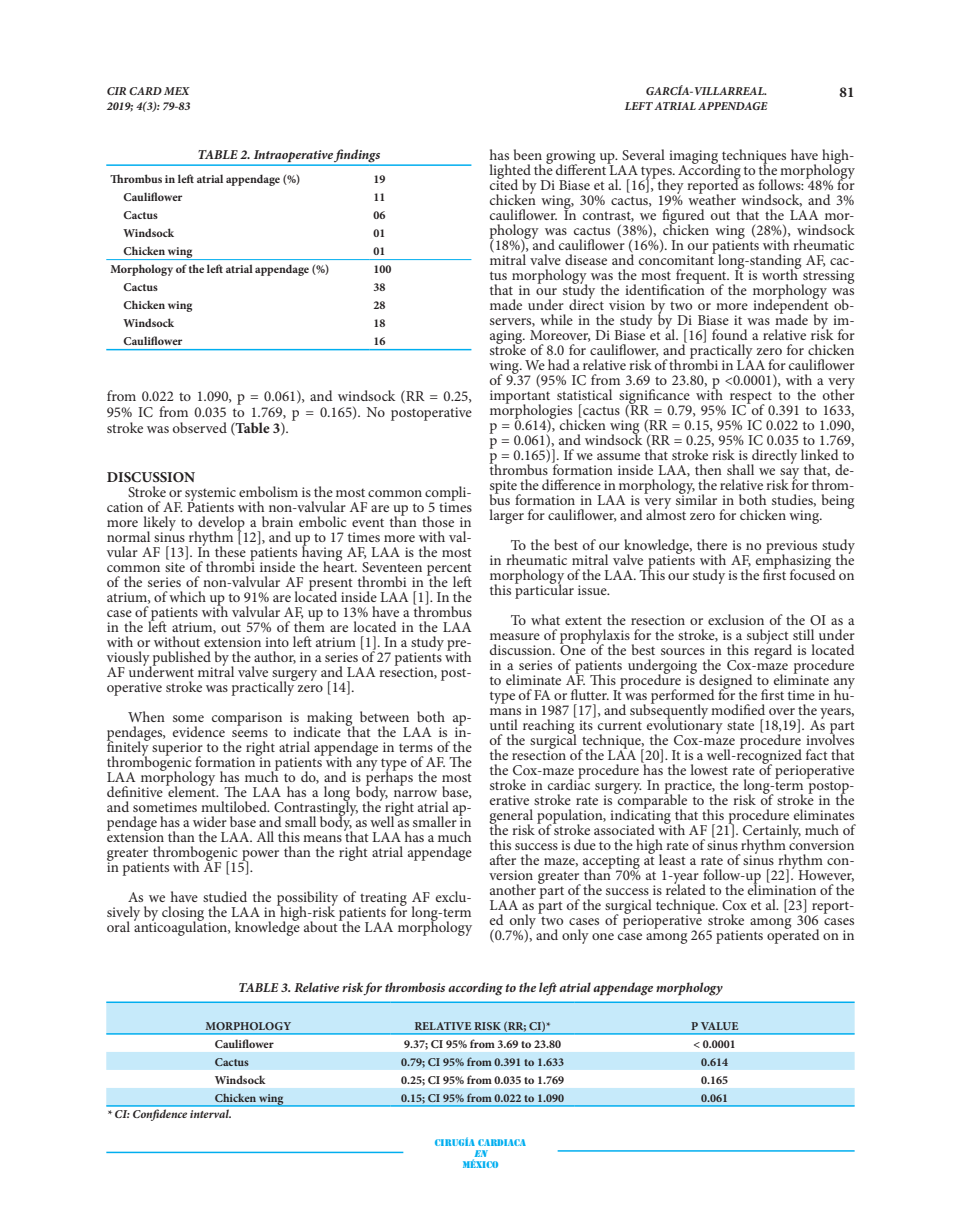
<style>
.page{position:relative;width:961px;height:1231px;background:#fff}
.page>*{position:absolute;margin:0;border:0;box-sizing:border-box;transform-origin:0 0}
.t1{font:15px/15px "Minion Pro";color:#231f20;text-align:justify}
.t2{font:700 15px "Minion Pro";color:#231f20}
.t3{font:italic 700 13.5px "Minion Pro";letter-spacing:-.005em;color:#231f20}
.t4{font:700 12px/18px "Minion Pro";color:#231f20}
.t5{font:italic 700 12px/15px "Minion Pro";color:#231f20}
.t6{font:9px "Stencil Std";color:#00aeef}
.t7{font:italic 9px "Stencil Std";color:#00aeef}
.s1{font-weight:700}
</style>
<div class="page">
<hr style="left:106px;top:1151px;width:297px;height:2px;background:#00aeef">
<hr style="left:557px;top:1150px;width:297px;height:1px;background:#00aeef">
<hr style="left:106px;top:164px;width:263px;height:2px;background:#00aeef">
<hr style="left:369px;top:164px;width:102px;height:2px;background:#00aeef">
<hr style="left:106px;top:349px;width:263px;height:1px;background:#00aeef">
<hr style="left:369px;top:349px;width:102px;height:1px;background:#00aeef">
<hr style="left:106px;top:259px;width:263px;height:1px;background:#00aeef">
<hr style="left:369px;top:259px;width:102px;height:1px;background:#00aeef">
<svg style="left:106px;top:1003px;width:748px;height:102px;fill:#c6eafa"></svg>
<hr style="left:106px;top:1001px;width:284px;height:2px;background:#00aeef">
<hr style="left:390px;top:1001px;width:184px;height:2px;background:#00aeef">
<hr style="left:574px;top:1001px;width:280px;height:2px;background:#00aeef">
<hr style="left:106px;top:1105px;width:284px;height:1px;background:#00aeef">
<hr style="left:390px;top:1105px;width:184px;height:1px;background:#00aeef">
<hr style="left:574px;top:1105px;width:280px;height:1px;background:#00aeef">
<hr style="left:106px;top:1033px;width:284px;height:1px;background:#00aeef">
<hr style="left:390px;top:1033px;width:184px;height:1px;background:#00aeef">
<hr style="left:574px;top:1033px;width:280px;height:1px;background:#00aeef">
<p class="t5" style="left:107px;top:83px;width:85px">CIR CARD MEX<br>2019; 4(3): 79-83</p>
<p class="t5" style="left:625px;top:83px;width:144px;text-align:right">GARCÍA-VILLARREAL.<br>LEFT ATRIAL APPENDAGE</p>
<p class="t2" style="left:839px;top:81px;width:16px">81</p>
<p class="t3" style="left:198px;top:145px;width:184px">TABLE 2. Intraoperative findings</p>
<p class="t4" style="left:124px;top:170px;width:178px;text-indent:-13px">Thrombus in left atrial appendage (%)<br>Cauliflower<br>Cactus<br>Windsock<br>Chicken wing</p>
<p class="t4" style="left:373px;top:170px;width:13px;text-align:justify">19<br>11<br>06<br>01<br>01</p>
<p class="t4" style="left:124px;top:260px;width:207px;text-indent:-13px">Morphology of the left atrial appendage (%)<br>Cactus<br>Chicken wing<br>Windsock<br>Cauliflower</p>
<p class="t4" style="left:373px;top:260px;width:19px">100<br>38<br>28<br>18<br>16</p>
<p class="t1" style="left:107px;top:388px;width:366px;line-height:16.2px">from 0.022 to 1.090, p = 0.061), and windsock (RR = 0.25, 95% IC from 0.035 to 1.769, p = 0.165). No postoperative stroke was observed (<span class="s1">Table 3</span>).</p>
<p class="t2" style="left:107px;top:466px;width:90px">DISCUSSION</p>
<p class="t1" style="left:107px;top:485px;width:366px;text-indent:21px">Stroke or systemic embolism is the most common compli&shy;cation of AF. Patients with non-valvular AF are up to 5 times more likely to develop a brain embolic event than those in normal sinus rhythm [12], and up to 17 times more with val&shy;vular AF [13]. In these patients having AF, LAA is the most common site of thrombi inside the heart. Seventeen percent of the series of non-valvular AF present thrombi in the left atrium, of which up to 91% are located inside LAA [1]. In the case of patients with valvular AF, up to 13% have a thrombus in the left atrium, out 57% of them are located in the LAA with or without extension into left atrium [1]. In a study pre&shy;viously published by the author, in a series of 27 patients with AF underwent mitral valve surgery and LAA resection, post&shy;operative stroke was practically zero [14].</p>
<p class="t1" style="left:107px;top:710px;width:367px;text-indent:21px">When some comparison is making between both ap&shy;pendages, evidence seems to indicate that the LAA is in&shy;finitely superior to the right atrial appendage in terms of the thrombogenic formation in patients with any type of AF. The LAA morphology has much to do, and is perhaps the most definitive element. The LAA has a long body, narrow base, and sometimes multilobed. Contrastingly, the right atrial ap&shy;pendage has a wider base and small body, as well as smaller in extension than the LAA. All this means that LAA has a much greater thrombogenic power than the right atrial appendage in patients with AF [15].</p>
<p class="t1" style="left:107px;top:890px;width:366px;text-indent:21px">As we have studied the possibility of treating AF exclu&shy;sively by closing the LAA in high-risk patients for long-term oral anticoagulation, knowledge about the LAA morphology</p>
<p class="t1" style="left:489px;top:148px;width:367px">has been growing up. Several imaging techniques have high&shy;lighted the different LAA types. According to the morphology cited by Di Biase et al. [16], they reported as follows: 48% for chicken wing, 30% cactus, 19% weather windsock, and 3% cauliflower. In contrast, we figured out that the LAA mor&shy;phology was cactus (38%), chicken wing (28%), windsock (18%), and cauliflower (16%). In our patients with rheumatic mitral valve disease and concomitant long-standing AF, cac&shy;tus morphology was the most frequent. It is worth stressing that in our study the identification of the morphology was made under direct vision by two or more independent ob&shy;servers, while in the study by Di Biase it was made by im&shy;aging. Moreover, Di Biase et al. [16] found a relative risk for stroke of 8.0 for cauliflower, and practically zero for chicken wing. We had a relative risk of thrombi in LAA for cauliflower of 9.37 (95% IC from 3.69 to 23.80, p &lt;0.0001), with a very important statistical significance with respect to the other morphologies [cactus (RR = 0.79, 95% IC of 0.391 to 1633, p = 0.614), chicken wing (RR = 0.15, 95% IC 0.022 to 1.090, p = 0.061), and windsock (RR = 0.25, 95% IC 0.035 to 1.769, p = 0.165)]. If we assume that stroke risk is directly linked to thrombus formation inside LAA, then shall we say that, de&shy;spite the difference in morphology, the relative risk for throm&shy;bus formation in LAA is very similar in both studies, being larger for cauliflower, and almost zero for chicken wing.</p>
<p class="t1" style="left:489px;top:538px;width:366px;text-indent:21px">To the best of our knowledge, there is no previous study in rheumatic mitral valve patients with AF, emphasizing the morphology of the LAA. This our study is the first focused on this particular issue.</p>
<p class="t1" style="left:489px;top:613px;width:367px;text-indent:21px">To what extent the resection or exclusion of the OI as a measure of prophylaxis for the stroke, is a subject still under discussion. One of the best sources in this regard is located in a series of patients undergoing the Cox-maze procedure to eliminate AF. This procedure is designed to eliminate any type of FA or flutter. It was performed for the first time in hu&shy;mans in 1987 [17], and subsequently modified over the years, until reaching its current evolutionary state [18,19]. As part of the surgical technique, the Cox-maze procedure involves the resection of the LAA [20]. It is a well-recognized fact that the Cox-maze procedure has the lowest rate of perioperative stroke in cardiac surgery. In practice, the long-term postop&shy;erative stroke rate is comparable to the risk of stroke in the general population, indicating that this procedure eliminates the risk of stroke associated with AF [21]. Certainly, much of this success is due to the high rate of sinus rhythm conversion after the maze, accepting at least a rate of sinus rhythm con&shy;version greater than 70% at 1-year follow-up [22]. However, another part of the success is related to the elimination of the LAA as part of the surgical technique. Cox et al. [23] report&shy;ed only two cases of perioperative stroke among 306 cases (0.7%), and only one case among 265 patients operated on in</p>
<p class="t3" style="left:238px;top:978px;width:486px">TABLE 3. Relative risk for thrombosis according to the left atrial appendage morphology</p>
<p class="t4" style="left:206px;top:1016px;width:87px">MORPHOLOGY</p>
<p class="t4" style="left:414px;top:1016px;width:138px">RELATIVE RISK (RR; CI)*</p>
<p class="t4" style="left:691px;top:1016px;width:49px">P VALUE</p>
<p class="t4" style="left:215px;top:1034px;width:60px">Cauliflower</p>
<p class="t4" style="left:404px;top:1034px;width:158px">9.37; CI 95% from 3.69 to 23.80</p>
<p class="t4" style="left:693px;top:1034px;width:44px">&lt; 0.0001</p>
<p class="t4" style="left:215px;top:1052px;width:36px">Cactus</p>
<p class="t4" style="left:401px;top:1052px;width:164px">0.79; CI 95% from 0.391 to 1.633</p>
<p class="t4" style="left:701px;top:1052px;width:29px">0.614</p>
<p class="t4" style="left:215px;top:1070px;width:52px">Windsock</p>
<p class="t4" style="left:401px;top:1070px;width:164px">0.25; CI 95% from 0.035 to 1.769</p>
<p class="t4" style="left:701px;top:1070px;width:29px">0.165</p>
<p class="t4" style="left:215px;top:1088px;width:70px">Chicken wing</p>
<p class="t4" style="left:401px;top:1088px;width:164px">0.15; CI 95% from 0.022 to 1.090</p>
<p class="t4" style="left:701px;top:1088px;width:29px">0.061</p>
<p class="t5" style="left:107px;top:1106px;width:126px">* CI: Confidence interval.</p>
<p class="t6" style="left:435px;top:1137px;width:93px">CIRUGÍA CARDIACA</p>
<p class="t7" style="left:474px;top:1147px;width:17px">EN</p>
<p class="t6" style="left:462px;top:1159px;width:38px">MÉXICO</p>
</div>
